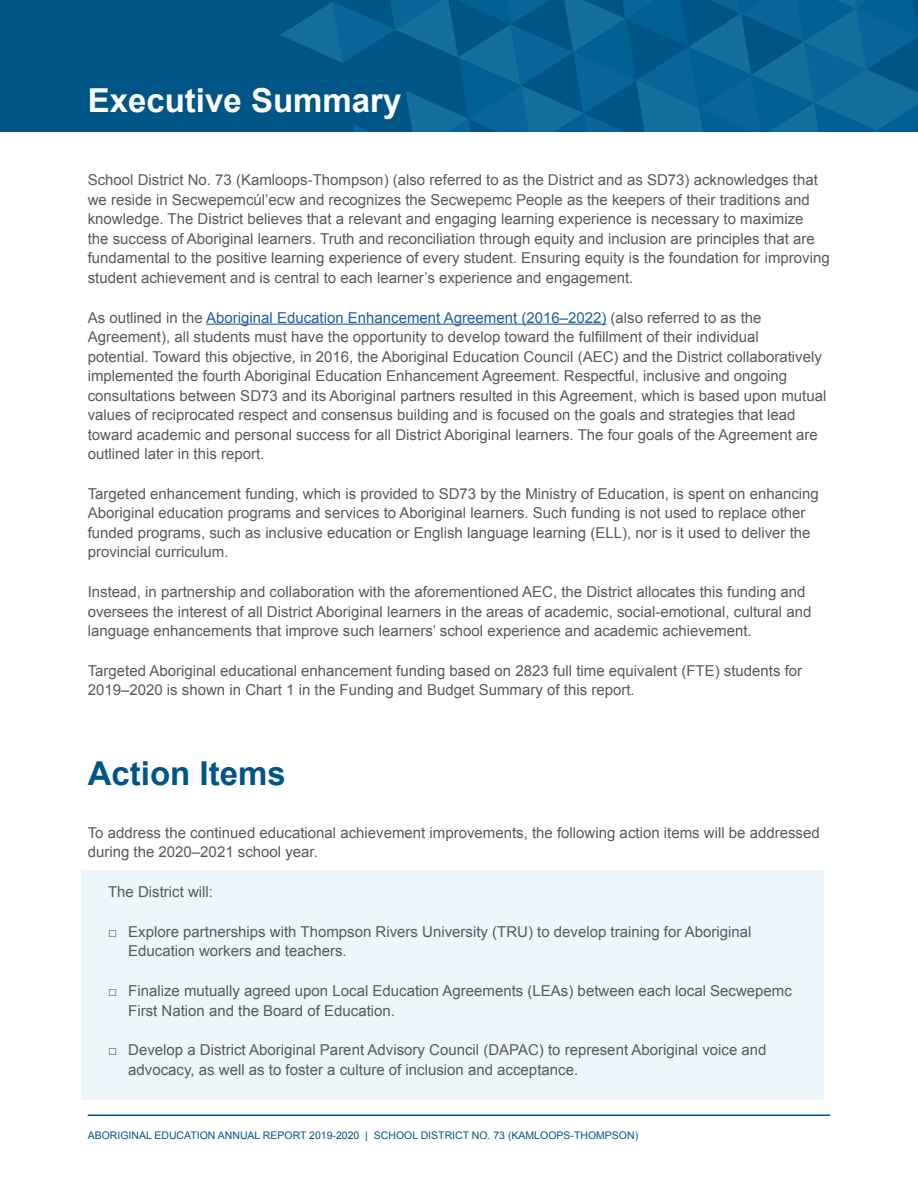
<style>
.page{position:relative;width:918px;height:1188px;background:#fff}
.page>*{position:absolute;margin:0;border:0;box-sizing:border-box;transform-origin:0 0}
.t1{font:700 33px "Arial";color:#fff}
.t2{font:700 33px "Arial";color:#005587}
.t3{font:15px/19.5px "Arial";color:#58595b}
.t4{font:10.5px "Arial";color:#005587}
.s1{color:#215e9e}
</style>
<div class="page">
<div style="left:0;top:0;width:918px;height:132px;background:#005587"></div>
<svg style="left:281px;top:0;width:637px;height:132px"></svg>
<hr style="left:88px;top:1114px;width:742px;height:2px;background:#005587">
<div style="left:81px;top:870px;width:743px;height:230px;background:#ecf6fb"></div>
<hr style="left:206px;top:324px;width:400px;height:1px;background:#215e9e">
<h1 class="t1" style="left:88px;top:78px;width:315px">Executive Summary</h1>
<p class="t3" style="left:88px;top:170px;width:744px">School District No. 73 (Kamloops-Thompson) (also referred to as the District and as SD73) acknowledges that we reside in Secwepemcúl’ecw and recognizes the Secwepemc People as the keepers of their traditions and knowledge. The District believes that a relevant and engaging learning experience is necessary to maximize<br>the success of Aboriginal learners. Truth and reconciliation through equity and inclusion are principles that are fundamental to the positive learning experience of every student. Ensuring equity is the foundation for improving student achievement and is central to each learner’s experience and engagement.</p>
<p class="t3" style="left:88px;top:308px;width:740px">As outlined in the <span class="s1">Aboriginal Education Enhancement Agreement (2016–2022)</span> (also referred to as the Agreement), all students must have the opportunity to develop toward the fulfillment of their individual<br>potential. Toward this objective, in 2016, the Aboriginal Education Council (AEC) and the District collaboratively implemented the fourth Aboriginal Education Enhancement Agreement. Respectful, inclusive and ongoing consultations between SD73 and its Aboriginal partners resulted in this Agreement, which is based upon mutual values of reciprocated respect and consensus building and is focused on the goals and strategies that lead toward academic and personal success for all District Aboriginal learners. The four goals of the Agreement are outlined later in this report.</p>
<p class="t3" style="left:88px;top:484px;width:733px">Targeted enhancement funding, which is provided to SD73 by the Ministry of Education, is spent on enhancing Aboriginal education programs and services to Aboriginal learners. Such funding is not used to replace other funded programs, such as inclusive education or English language learning (ELL), nor is it used to deliver the provincial curriculum.</p>
<p class="t3" style="left:88px;top:582px;width:725px">Instead, in partnership and collaboration with the aforementioned AEC, the District allocates this funding and oversees the interest of all District Aboriginal learners in the areas of academic, social-emotional, cultural and language enhancements that improve such learners’ school experience and academic achievement.</p>
<p class="t3" style="left:88px;top:661px;width:716px">Targeted Aboriginal educational enhancement funding based on 2823 full time equivalent (FTE) students for<br>2019–2020 is shown in Chart 1 in the Funding and Budget Summary of this report.</p>
<h1 class="t2" style="left:88px;top:751px;width:200px">Action Items</h1>
<p class="t3" style="left:88px;top:823px;width:733px">To address the continued educational achievement improvements, the following action items will be addressed during the 2020–2021 school year.</p>
<p class="t3" style="left:108px;top:882px;width:106px">The District will:</p>
<p class="t3" style="left:128px;top:922px;width:625px;text-indent:-20px">□ Explore partnerships with Thompson Rivers University (TRU) to develop training for Aboriginal<br>Education workers and teachers.</p>
<p class="t3" style="left:128px;top:981px;width:665px;text-indent:-20px">□ Finalize mutually agreed upon Local Education Agreements (LEAs) between each local Secwepemc<br>First Nation and the Board of Education.</p>
<p class="t3" style="left:128px;top:1040px;width:640px;text-indent:-20px">□ Develop a District Aboriginal Parent Advisory Council (DAPAC) to represent Aboriginal voice and advocacy, as well as to foster a culture of inclusion and acceptance.</p>
<p class="t4" style="left:88px;top:1129px;width:552px">ABORIGINAL EDUCATION ANNUAL REPORT 2019-2020 | SCHOOL DISTRICT NO. 73 (KAMLOOPS-THOMPSON)</p>
</div>
